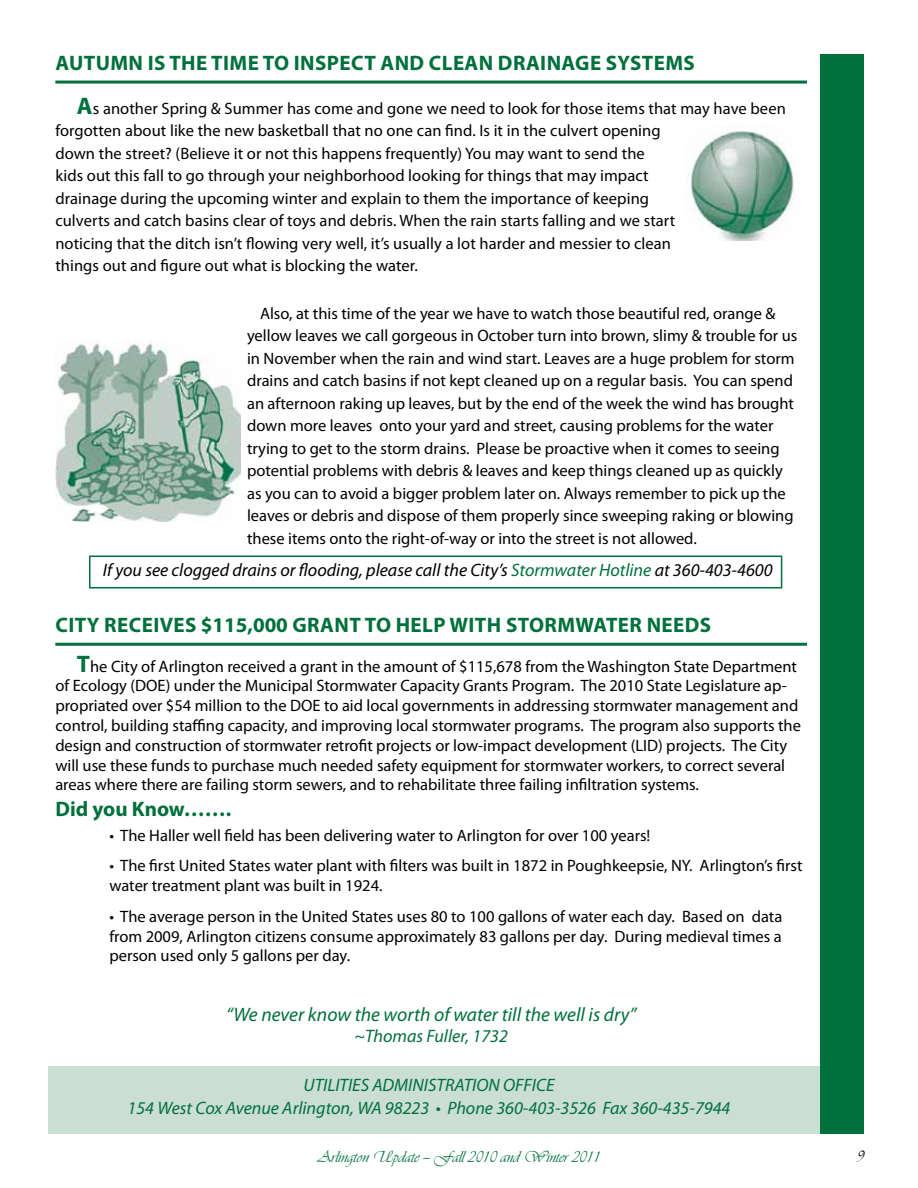
<style>
.page{position:relative;width:918px;height:1188px;background:#fff}
.page>*{position:absolute;margin:0;border:0;box-sizing:border-box;transform-origin:0 0}
.t1{font:700 21px "Myriad Pro";letter-spacing:.005em;color:#00703c}
.t2{font:italic 19.5px "Myriad Pro";color:#00703c}
.t3{font:italic 18px/22.5px "Myriad Pro";color:#00703c;text-align:center}
.t4{font:italic 18px "Myriad Pro";color:#000}
.t5{font:18px "Vivaldii";color:#000}
.t6{font:16.5px/22.5px "Myriad Pro";color:#000}
.t7{font:16.5px "Vivaldii";color:#00703c}
.s1{font-weight:700;font-size:24px;color:#00703c}
.s2{color:#00703c}
</style>
<div class="page">
<hr style="left:55px;top:81px;width:752px;height:3px;background:#00703c">
<hr style="left:55px;top:643px;width:752px;height:3px;background:#00703c">
<div style="left:48px;top:1066px;width:773px;height:68px;background:#caded3"></div>
<div style="left:821px;top:54px;width:43px;height:1080px;background:#00703c"></div>
<div style="left:89px;top:556px;width:693px;height:33px;border:2px solid #00703c"></div>
<img style="left:688px;top:126px;width:107px;height:114px">
<img style="left:55px;top:342px;width:185px;height:179px">
<p class="t1" style="left:56px;top:49px;width:29px">AUTUMN</p>
<p class="t1" style="left:148px;top:49px;width:35px">IS THE</p>
<p class="t1" style="left:211px;top:49px;width:25px">TIME</p>
<p class="t1" style="left:263px;top:49px;width:51px">TO INSPECT</p>
<p class="t1" style="left:381px;top:49px;width:16px">AND</p>
<p class="t1" style="left:429px;top:49px;width:27px">CLEAN</p>
<p class="t1" style="left:498px;top:49px;width:29px">DRAINAGE</p>
<p class="t1" style="left:606px;top:49px;width:24px">SYSTEMS</p>
<p class="t6" style="left:55px;top:97px;width:732px;text-indent:22px"><span class="s1">A</span>s another Spring &amp; Summer has come and gone we need to look for those items that may have been forgotten about like the new basketball that no one can find. Is it in the culvert opening<br>down the street? (Believe it or not this happens frequently) You may want to send the<br>kids out this fall to go through your neighborhood looking for things that may impact<br>drainage during the upcoming winter and explain to them the importance of keeping<br>culverts and catch basins clear of toys and debris. When the rain starts falling and we start<br>noticing that the ditch isn’t flowing very well, it’s usually a lot harder and messier to clean<br>things out and figure out what is blocking the water.</p>
<p class="t6" style="left:247px;top:302px;width:552px;text-indent:13px">Also, at this time of the year we have to watch those beautiful red, orange &amp; yellow leaves we call gorgeous in October turn into brown, slimy &amp; trouble for us in November when the rain and wind start. Leaves are a huge problem for storm drains and catch basins if not kept cleaned up on a regular basis. You can spend an afternoon raking up leaves, but by the end of the week the wind has brought down more leaves onto your yard and street, causing problems for the water trying to get to the storm drains. Please be proactive when it comes to seeing potential problems with debris &amp; leaves and keep things cleaned up as quickly as you can to avoid a bigger problem later on. Always remember to pick up the leaves or debris and dispose of them properly since sweeping raking or blowing these items onto the right-of-way or into the street is not allowed.</p>
<p class="t4" style="left:103px;top:559px;width:671px">If you see clogged drains or flooding, please call the City’s <span class="s2">Stormwater Hotline</span> at 360-403-4600</p>
<p class="t1" style="left:56px;top:611px;width:74px">CITY RECEIVES</p>
<p class="t1" style="left:201px;top:611px;width:121px">$115,000 GRANT</p>
<p class="t1" style="left:365px;top:611px;width:58px">TO HELP</p>
<p class="t1" style="left:449px;top:611px;width:14px">WITH</p>
<p class="t1" style="left:506px;top:611px;width:27px">STORMWATER</p>
<p class="t1" style="left:647px;top:611px;width:28px">NEEDS</p>
<p class="t6" style="left:55px;top:656px;width:747px;line-height:19.8px;text-indent:22px"><span class="s1">T</span>he City of Arlington received a grant in the amount of $115,678 from the Washington State Department of Ecology (DOE) under the Municipal Stormwater Capacity Grants Program. The 2010 State Legislature ap&shy;propriated over $54 million to the DOE to aid local governments in addressing stormwater management and control, building staffing capacity, and improving local stormwater programs. The program also supports the design and construction of stormwater retrofit projects or low-impact development (LID) projects. The City will use these funds to purchase much needed safety equipment for stormwater workers, to correct several areas where there are failing storm sewers, and to rehabilitate three failing infiltration systems.</p>
<p class="t1" style="left:55px;top:795px;width:178px">DID YOU KNOW…….</p>
<p class="t6" style="left:109px;top:824px;width:543px">• The Haller well field has been delivering water to Arlington for over 100 years!</p>
<p class="t6" style="left:109px;top:856px;width:695px;line-height:19.8px">• The first United States water plant with filters was built in 1872 in Poughkeepsie, NY. Arlington’s first water treatment plant was built in 1924.</p>
<p class="t6" style="left:109px;top:906px;width:675px;line-height:19.8px;text-align:justify">• The average person in the United States uses 80 to 100 gallons of water each day. Based on data from 2009, Arlington citizens consume approximately 83 gallons per day. During medieval times a person used only 5 gallons per day.</p>
<p class="t2" style="left:226px;top:1002px;width:412px">“We never know the worth of water till the well is dry”</p>
<p class="t3" style="left:354px;top:1025px;width:155px">~Thomas Fuller, 1732</p>
<p class="t3" style="left:128px;top:1074px;width:604px">UTILITIES ADMINISTRATION OFFICE<br>154 West Cox Avenue Arlington, WA 98223 • Phone 360-403-3526 Fax 360-435-7944</p>
<p class="t7" style="left:318px;top:1147px;width:284px">Arlington Update — Fall 2010 and Winter 2011</p>
<p class="t5" style="left:856px;top:1146px;width:9px">9</p>
</div>
